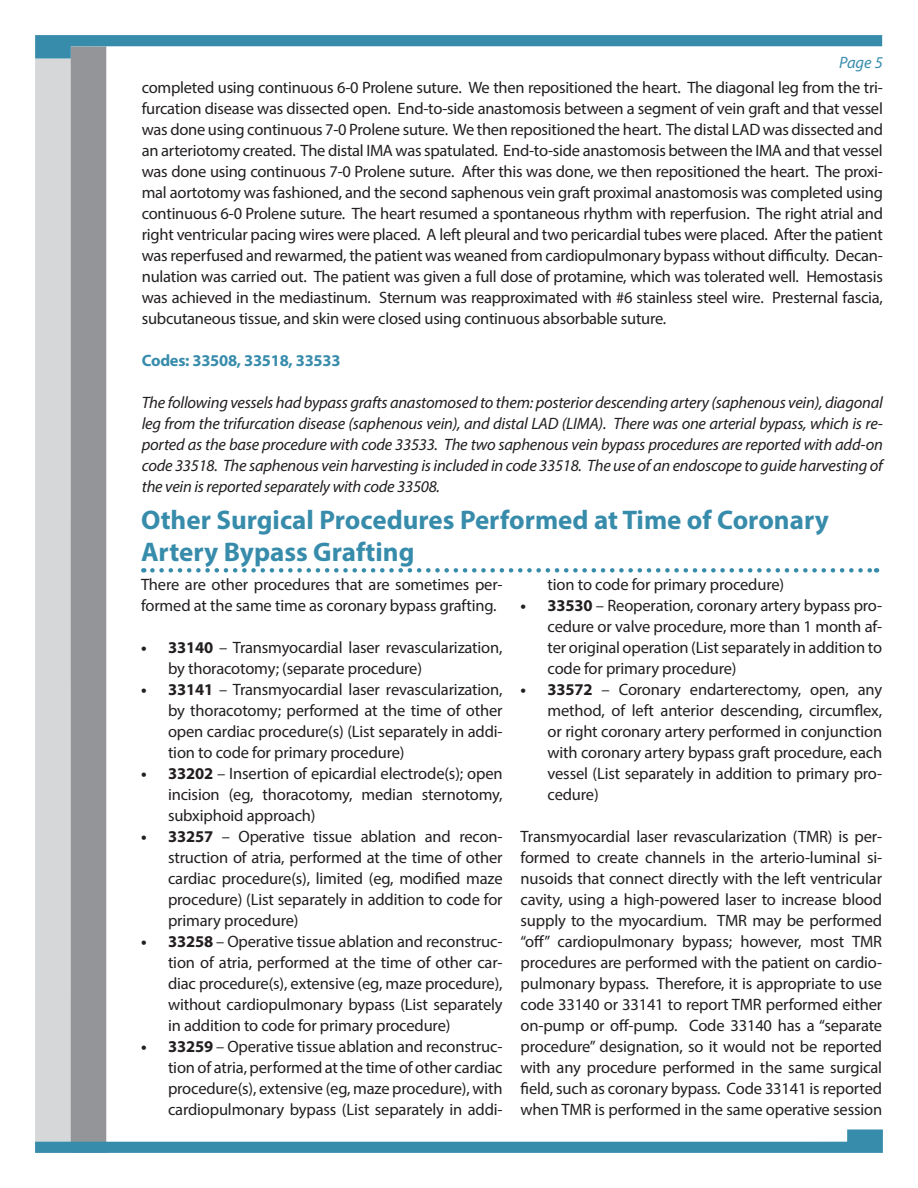
<style>
.page{position:relative;width:918px;height:1188px;background:#fff}
.page>*{position:absolute;margin:0;border:0;box-sizing:border-box;transform-origin:0 0}
.Headline{font:700 27px "Myriad Pro";color:#388cab}
.Body{font:16.5px/21px "Myriad Pro";letter-spacing:-.01em;color:#231f20;text-align:justify}
.Body-2{font:italic 16.5px/21px "Myriad Pro";letter-spacing:-.015em;color:#231f20;text-align:justify}
.Body-3{font:700 16.5px "Myriad Pro";letter-spacing:-.015em;color:#388cab}
.t1{font:italic 16.5px "Myriad Pro";color:#388cab}
.s1{font-weight:700}
</style>
<div class="page">
<div style="left:35px;top:59px;width:36px;height:1094px;background:#d6d7d8"></div>
<div style="left:71px;top:46px;width:35px;height:1107px;background:#939598"></div>
<svg style="left:35px;top:35px;width:847px;height:24px"></svg>
<svg style="left:35px;top:1129px;width:848px;height:24px"></svg>
<svg style="left:152px;top:568px;width:725px;height:5px"></svg>
<p class="t1" style="left:839px;top:52px;width:45px">Page 5</p>
<p class="Body" style="left:142px;top:77px;width:743px">completed using continuous 6-0 Prolene suture. We then repositioned the heart. The diagonal leg from the tri&shy;furcation disease was dissected open. End-to-side anastomosis between a segment of vein graft and that vessel was done using continuous 7-0 Prolene suture. We then repositioned the heart. The distal LAD was dissected and an arteriotomy created. The distal IMA was spatulated. End-to-side anastomosis between the IMA and that vessel was done using continuous 7-0 Prolene suture. After this was done, we then repositioned the heart. The proxi&shy;mal aortotomy was fashioned, and the second saphenous vein graft proximal anastomosis was completed using continuous 6-0 Prolene suture. The heart resumed a spontaneous rhythm with reperfusion. The right atrial and right ventricular pacing wires were placed. A left pleural and two pericardial tubes were placed. After the patient was reperfused and rewarmed, the patient was weaned from cardiopulmonary bypass without difficulty. Decan&shy;nulation was carried out. The patient was given a full dose of protamine, which was tolerated well. Hemostasis was achieved in the mediastinum. Sternum was reapproximated with #6 stainless steel wire. Presternal fascia, subcutaneous tissue, and skin were closed using continuous absorbable suture.</p>
<p class="Body-3" style="left:142px;top:350px;width:200px">Codes: 33508, 33518, 33533</p>
<p class="Body-2" style="left:142px;top:392px;width:743px">The following vessels had bypass grafts anastomosed to them: posterior descending artery (saphenous vein), diagonal leg from the trifurcation disease (saphenous vein), and distal LAD (LIMA). There was one arterial bypass, which is re&shy;ported as the base procedure with code 33533. The two saphenous vein bypass procedures are reported with add-on code 33518. The saphenous vein harvesting is included in code 33518. The use of an endoscope to guide harvesting of the vein is reported separately with code 33508.</p>
<p class="Headline" style="left:141px;top:502px;width:689px">Other Surgical Procedures Performed at Time of Coronary</p>
<p class="Headline" style="left:141px;top:535px;width:275px">Artery Bypass Grafting</p>
<p class="Body" style="left:141px;top:574px;width:363px">There are other procedures that are sometimes per&shy;formed at the same time as coronary bypass grafting.</p>
<p class="Body" style="left:168px;top:637px;width:336px;text-indent:-27px"><span class="s1">• 33140</span> – Transmyocardial laser revascularization, by thoracotomy; (separate procedure)</p>
<p class="Body" style="left:168px;top:679px;width:336px;text-indent:-27px"><span class="s1">• 33141</span> – Transmyocardial laser revascularization, by thoracotomy; performed at the time of other open cardiac procedure(s) (List separately in addi&shy;tion to code for primary procedure)</p>
<p class="Body" style="left:168px;top:763px;width:336px;text-indent:-27px"><span class="s1">• 33202</span> – Insertion of epicardial electrode(s); open incision (eg, thoracotomy, median sternotomy, subxiphoid approach)</p>
<p class="Body" style="left:168px;top:826px;width:336px;text-indent:-27px"><span class="s1">• 33257</span> – Operative tissue ablation and recon&shy;struction of atria, performed at the time of other cardiac procedure(s), limited (eg, modified maze procedure) (List separately in addition to code for primary procedure)</p>
<p class="Body" style="left:168px;top:931px;width:336px;text-indent:-27px"><span class="s1">• 33258</span> – Operative tissue ablation and reconstruc&shy;tion of atria, performed at the time of other car&shy;diac procedure(s), extensive (eg, maze procedure), without cardiopulmonary bypass (List separately in addition to code for primary procedure)</p>
<p class="Body" style="left:168px;top:1036px;width:336px;text-indent:-27px"><span class="s1">• 33259</span> – Operative tissue ablation and reconstruc&shy;tion of atria, performed at the time of other cardiac procedure(s), extensive (eg, maze procedure), with cardiopulmonary bypass (List separately in addi-</p>
<p class="Body" style="left:548px;top:574px;width:238px">tion to code for primary procedure)</p>
<p class="Body" style="left:548px;top:595px;width:336px;text-indent:-27px"><span class="s1">• 33530</span> – Reoperation, coronary artery bypass pro&shy;cedure or valve procedure, more than 1 month af&shy;ter original operation (List separately in addition to code for primary procedure)</p>
<p class="Body" style="left:548px;top:679px;width:336px;text-indent:-27px"><span class="s1">• 33572</span> – Coronary endarterectomy, open, any method, of left anterior descending, circumflex, or right coronary artery performed in conjunction with coronary artery bypass graft procedure, each vessel (List separately in addition to primary pro&shy;cedure)</p>
<p class="Body" style="left:521px;top:826px;width:363px">Transmyocardial laser revascularization (TMR) is per&shy;formed to create channels in the arterio-luminal si&shy;nusoids that connect directly with the left ventricular cavity, using a high-powered laser to increase blood supply to the myocardium. TMR may be performed “off” cardiopulmonary bypass; however, most TMR procedures are performed with the patient on cardio&shy;pulmonary bypass. Therefore, it is appropriate to use code 33140 or 33141 to report TMR performed either on-pump or off-pump. Code 33140 has a “separate procedure” designation, so it would not be reported with any procedure performed in the same surgical field, such as coronary bypass. Code 33141 is reported when TMR is performed in the same operative session</p>
</div>
